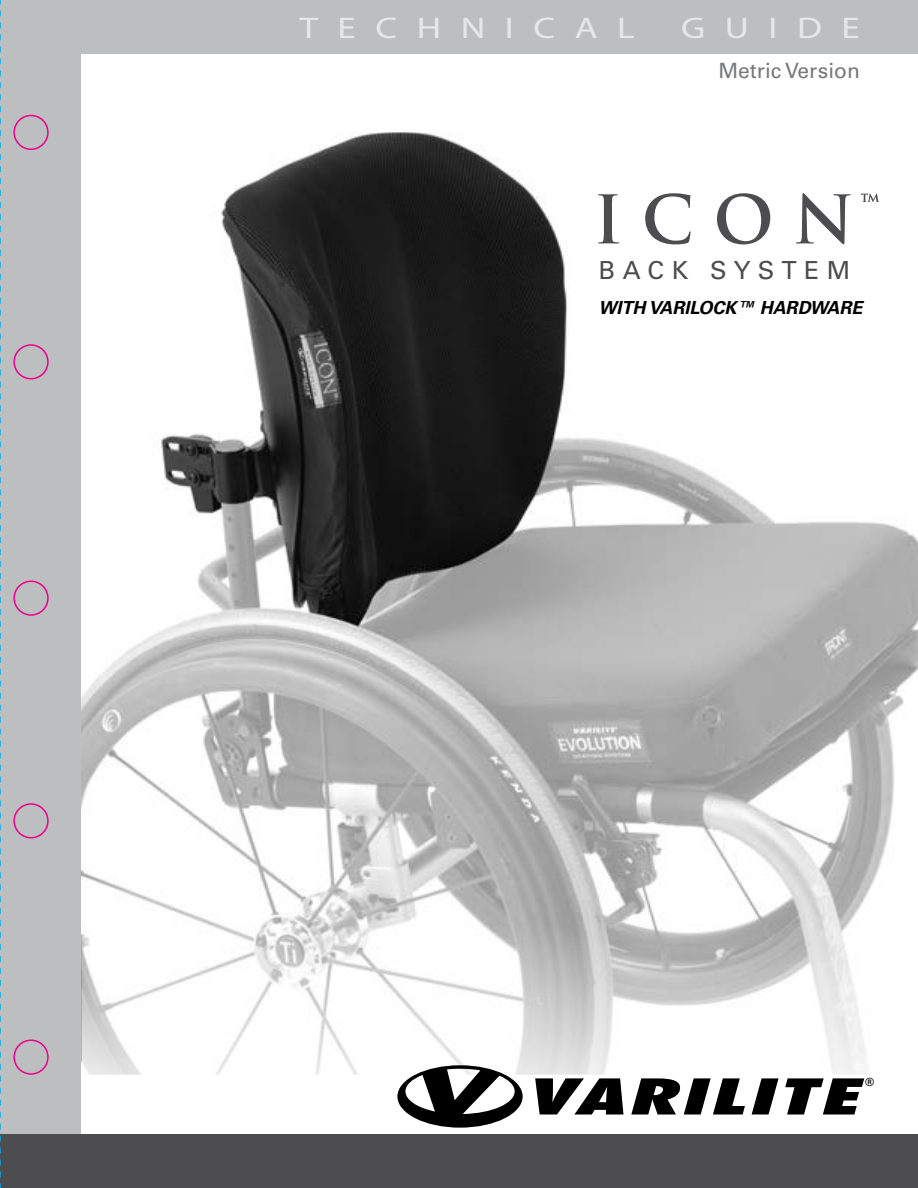
<style>
.page{position:relative;width:918px;height:1188px;background:#fff}
.page>*{position:absolute;margin:0;border:0;box-sizing:border-box;transform-origin:0 0}
.t1{font:700 65.25px "Trajan Pro";color:#4d4d4f}
.t2{font:30px "Myriad Pro";letter-spacing:.52em;color:#e6e7e8;scale:1.25 1}
.t3{font:24.9px "Univers LT Std";letter-spacing:.3em;color:#4d4d4f}
.t4{font:21px "Univers LT Std";color:#77787b}
.t5{font:italic 700 18px "Univers LT Std";color:#000}
.t6{font:700 11.25px "Univers LT Std";color:#000}
</style>
<div class="page">
<div style="left:0;top:0;width:918px;height:54px;background:#bcbec0"></div>
<img style="left:81px;top:132px;width:837px;height:932px">
<svg style="left:82px;top:925px;width:836px;height:190px"></svg>
<svg style="left:397px;top:1065px;width:126px;height:63px"></svg>
<svg style="left:535px;top:1078px;width:88px;height:37px"></svg>
<svg style="left:631px;top:1078px;width:114px;height:37px"></svg>
<svg style="left:752px;top:1078px;width:27px;height:37px"></svg>
<svg style="left:785px;top:1078px;width:79px;height:37px"></svg>
<div style="left:0;top:0;width:81px;height:1188px;background:#bcbec0"></div>
<div style="left:0;top:1134px;width:918px;height:54px;background:#4d4d4f"></div>
<svg style="left:13px;top:114px;width:36px;height:961px"></svg>
<svg style="left:0;top:0;width:1px;height:1188px"></svg>
<h2 class="t2" style="left:299px;top:9px;width:270px">TECHNICAL</h2>
<h2 class="t2" style="left:681px;top:9px;width:145px">GUIDE</h2>
<p class="t4" style="left:718px;top:58px;width:143px">Metric Version</p>
<h1 class="t1" style="left:593px;top:179px;width:287px">ICON™</h1>
<h3 class="t3" style="left:599px;top:256px;width:253px">BACK SYSTEM</h3>
<p class="t5" style="left:599px;top:297px;width:266px">WITH VARILOCK™ HARDWARE</p>
<p class="t6" style="left:865px;top:1075px;width:11px">®</p>
</div>
